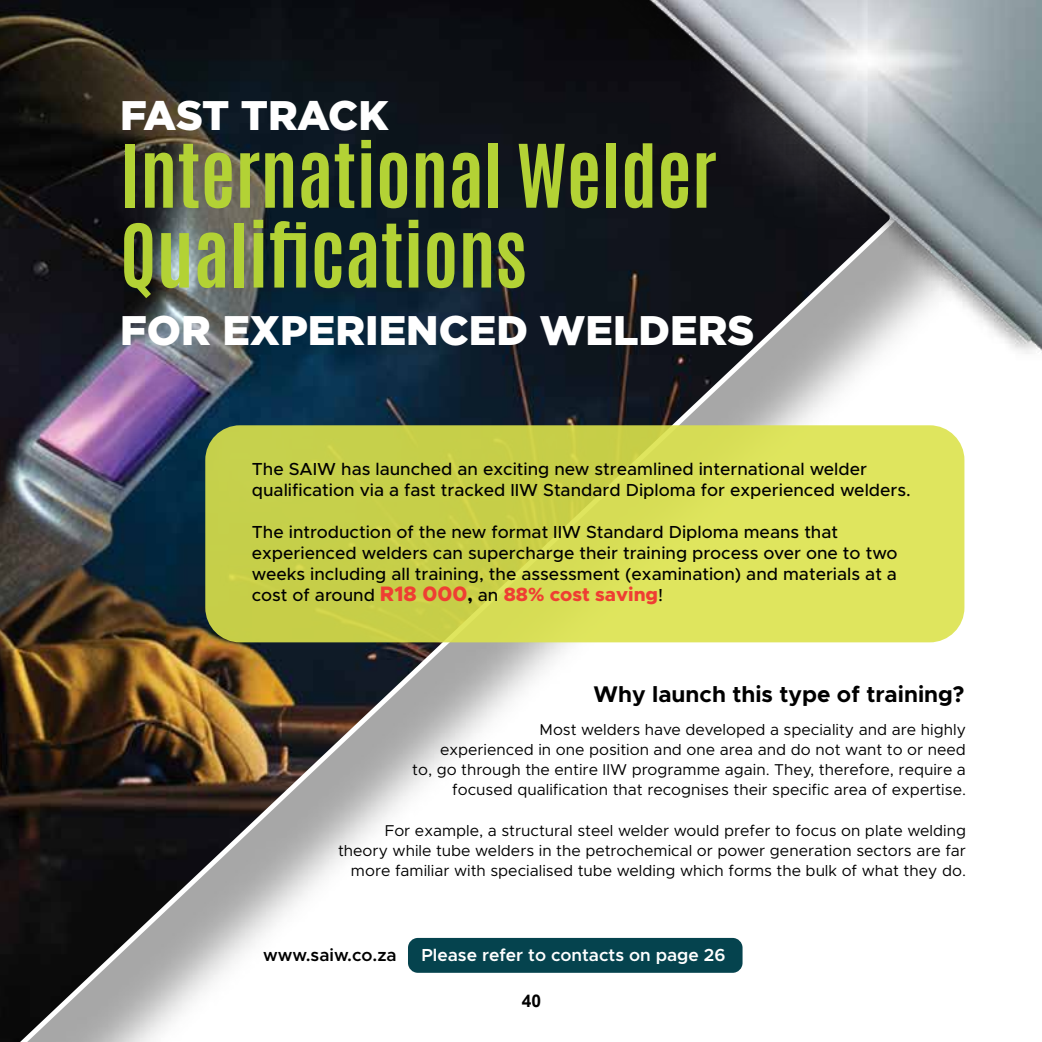
<style>
.page{position:relative;width:1042px;height:1042px;background:#fff}
.page>*{position:absolute;margin:0;border:0;box-sizing:border-box;transform-origin:0 0}
.t1{font:700 74.38px/79.8px "Antonio";color:#b3d235}
.t2{font:900 41.3px "Gotham";color:#fff}
.t3{font:700 22.75px "Metropolis";color:#000}
.t4{font:500 17.5px/21px "Metropolis";color:#000}
.t5{font:600 17.5px "Metropolis";color:#fff}
.t6{font:600 17.5px "Metropolis";color:#000}
.t7{font:700 17.5px "Arial";color:#000}
.t8{font:15.75px/20.1px "Metropolis";color:#000;text-align:right}
.s1{font-weight:800;font-size:21px;color:#ef3e33}
.s2{font-weight:800}
.s3{font-weight:800;font-size:19.25px;color:#ef3e33}
</style>
<div class="page">
<img style="left:0;top:0;width:897px;height:1042px">
<img style="left:595px;top:0;width:447px;height:436px">
<div style="left:205px;top:425px;width:759px;height:217px;background:linear-gradient(to right,#c1ca45,#e4e962);border-radius:35px"></div>
<div style="left:408px;top:938px;width:334px;height:35px;background:#05434e;border-radius:10px"></div>
<h2 class="t2" style="left:120px;top:92px;width:270px">FAST TRACK</h2>
<h1 class="t1" style="left:120px;top:137px;width:598px">International Welder<br>Qualifications</h1>
<h2 class="t2" style="left:120px;top:307px;width:635px">FOR EXPERIENCED WELDERS</h2>
<p class="t4" style="left:252px;top:459px;width:660px">The SAIW has launched an exciting new streamlined international welder qualification via a fast tracked IIW Standard Diploma for experienced welders.</p>
<p class="t4" style="left:252px;top:522px;width:647px">The introduction of the new format IIW Standard Diploma means that experienced welders can supercharge their training process over one to two weeks including all training, the assessment (examination) and materials at a cost of around <span class="s1">R18 000</span><span class="s2">,</span> an <span class="s3">88% cost saving</span>!</p>
<h3 class="t3" style="left:594px;top:680px;width:372px">Why launch this type of training?</h3>
<p class="t8" style="left:412px;top:719px;width:555px">Most welders have developed a speciality and are highly<br>experienced in one position and one area and do not want to or need<br>to, go through the entire IIW programme again. They, therefore, require a focused qualification that recognises their specific area of expertise.</p>
<p class="t8" style="left:338px;top:820px;width:629px">For example, a structural steel welder would prefer to focus on plate welding theory while tube welders in the petrochemical or power generation sectors are far more familiar with specialised tube welding which forms the bulk of what they do.</p>
<p class="t6" style="left:263px;top:944px;width:135px">www.saiw.co.za</p>
<p class="t5" style="left:421px;top:944px;width:306px">Please refer to contacts on page 26</p>
<p class="t7" style="left:522px;top:989px;width:21px">40</p>
</div>
